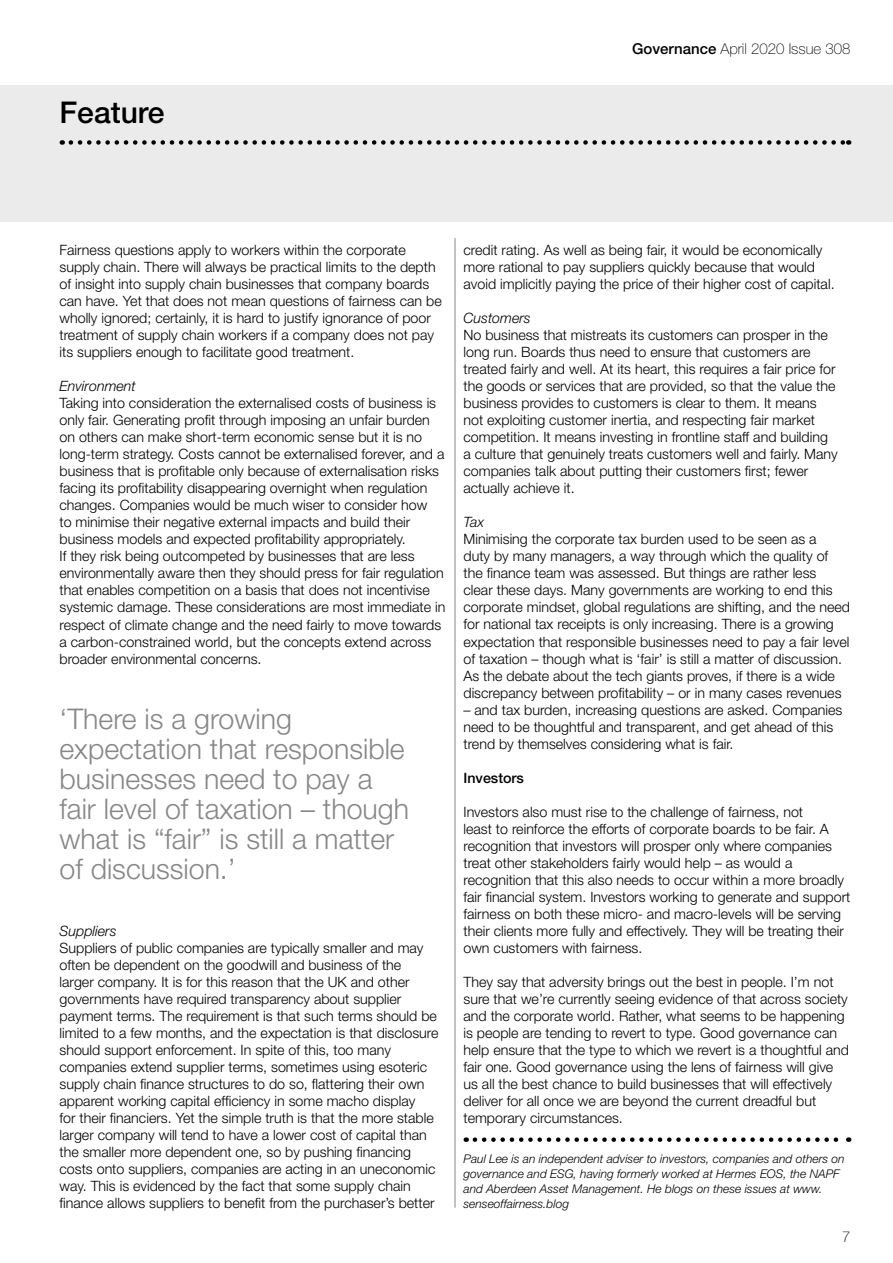
<style>
.page{position:relative;width:893px;height:1263px;background:#fff}
.page>*{position:absolute;margin:0;border:0;box-sizing:border-box;transform-origin:0 0}
.t1{font:500 30px "Helvetica Neue LT Std";color:#000}
.t2{font:300 28.5px/30px "Helvetica Neue LT Std";color:#878787}
.t3{font:100 15px "Helvetica Neue LT Std";color:#000}
.t4{font:300 14.25px/17px "Helvetica Neue LT Std";color:#000}
.t5{font:italic 300 14.25px "Helvetica Neue LT Std";color:#000}
.t6{font:500 14.25px "Helvetica Neue LT Std";color:#000}
.t7{font:italic 300 12px/15px "Helvetica Neue LT Std";color:#000}
.s1{font-weight:500}
</style>
<div class="page">
<div style="left:0;top:85px;width:893px;height:136px;background:#ebebeb"></div>
<svg style="left:71px;top:140px;width:778px;height:5px"></svg>
<svg style="left:475px;top:1137px;width:374px;height:5px"></svg>
<hr style="left:455px;top:238px;width:1px;height:970px;background:#878787">
<h1 class="t1" style="left:60px;top:95px;width:107px">Feature</h1>
<p class="t3" style="left:632px;top:40px;width:220px"><span class="s1">Governance</span> April 2020 Issue 308</p>
<p class="t4" style="left:60px;top:241px;width:384px">Fairness questions apply to workers within the corporate supply chain. There will always be practical limits to the depth of insight into supply chain businesses that company boards can have. Yet that does not mean questions of fairness can be wholly ignored; certainly, it is hard to justify ignorance of poor treatment of supply chain workers if a company does not pay its suppliers enough to facilitate good treatment.</p>
<p class="t5" style="left:60px;top:378px;width:78px">Environment</p>
<p class="t4" style="left:60px;top:394px;width:387px">Taking into consideration the externalised costs of business is only fair. Generating profit through imposing an unfair burden on others can make short-term economic sense but it is no long-term strategy. Costs cannot be externalised forever, and a business that is profitable only because of externalisation risks facing its profitability disappearing overnight when regulation changes. Companies would be much wiser to consider how<br>to minimise their negative external impacts and build their business models and expected profitability appropriately.<br>If they risk being outcompeted by businesses that are less environmentally aware then they should press for fair regulation that enables competition on a basis that does not incentivise systemic damage. These considerations are most immediate in respect of climate change and the need fairly to move towards a carbon-constrained world, but the concepts extend across broader environmental concerns.</p>
<h2 class="t2" style="left:60px;top:703px;width:351px">‘There is a growing expectation that responsible businesses need to pay a fair level of taxation – though what is “fair” is still a matter of discussion.’</h2>
<p class="t5" style="left:60px;top:922px;width:59px">Suppliers</p>
<p class="t4" style="left:60px;top:939px;width:380px">Suppliers of public companies are typically smaller and may often be dependent on the goodwill and business of the larger company. It is for this reason that the UK and other governments have required transparency about supplier payment terms. The requirement is that such terms should be limited to a few months, and the expectation is that disclosure should support enforcement. In spite of this, too many companies extend supplier terms, sometimes using esoteric supply chain finance structures to do so, flattering their own apparent working capital efficiency in some macho display<br>for their financiers. Yet the simple truth is that the more stable larger company will tend to have a lower cost of capital than the smaller more dependent one, so by pushing financing costs onto suppliers, companies are acting in an uneconomic way. This is evidenced by the fact that some supply chain finance allows suppliers to benefit from the purchaser’s better</p>
<p class="t4" style="left:463px;top:241px;width:373px">credit rating. As well as being fair, it would be economically more rational to pay suppliers quickly because that would avoid implicitly paying the price of their higher cost of capital.</p>
<p class="t5" style="left:463px;top:310px;width:69px">Customers</p>
<p class="t4" style="left:463px;top:326px;width:376px">No business that mistreats its customers can prosper in the long run. Boards thus need to ensure that customers are treated fairly and well. At its heart, this requires a fair price for the goods or services that are provided, so that the value the business provides to customers is clear to them. It means not exploiting customer inertia, and respecting fair market competition. It means investing in frontline staff and building a culture that genuinely treats customers well and fairly. Many companies talk about putting their customers first; fewer actually achieve it.</p>
<p class="t5" style="left:463px;top:514px;width:22px">Tax</p>
<p class="t4" style="left:463px;top:530px;width:388px">Minimising the corporate tax burden used to be seen as a<br>duty by many managers, a way through which the quality of the finance team was assessed. But things are rather less<br>clear these days. Many governments are working to end this corporate mindset, global regulations are shifting, and the need for national tax receipts is only increasing. There is a growing expectation that responsible businesses need to pay a fair level of taxation – though what is ‘fair’ is still a matter of discussion.<br>As the debate about the tech giants proves, if there is a wide discrepancy between profitability – or in many cases revenues</p>
<p class="t4" style="left:463px;top:701px;width:380px">– and tax burden, increasing questions are asked. Companies need to be thoughtful and transparent, and get ahead of this trend by themselves considering what is fair.</p>
<p class="t6" style="left:463px;top:769px;width:62px">Investors</p>
<p class="t4" style="left:463px;top:803px;width:388px">Investors also must rise to the challenge of fairness, not<br>least to reinforce the efforts of corporate boards to be fair. A recognition that investors will prosper only where companies treat other stakeholders fairly would help – as would a recognition that this also needs to occur within a more broadly fair financial system. Investors working to generate and support fairness on both these micro- and macro-levels will be serving their clients more fully and effectively. They will be treating their own customers with fairness.</p>
<p class="t4" style="left:463px;top:973px;width:387px">They say that adversity brings out the best in people. I’m not sure that we’re currently seeing evidence of that across society and the corporate world. Rather, what seems to be happening is people are tending to revert to type. Good governance can help ensure that the type to which we revert is a thoughtful and fair one. Good governance using the lens of fairness will give us all the best chance to build businesses that will effectively deliver for all once we are beyond the current dreadful but temporary circumstances.</p>
<p class="t7" style="left:463px;top:1151px;width:383px">Paul Lee is an independent adviser to investors, companies and others on governance and ESG, having formerly worked at Hermes EOS, the NAPF and Aberdeen Asset Management. He blogs on these issues at www. senseoffairness.blog</p>
<p class="t3" style="left:842px;top:1228px;width:10px">7</p>
</div>
